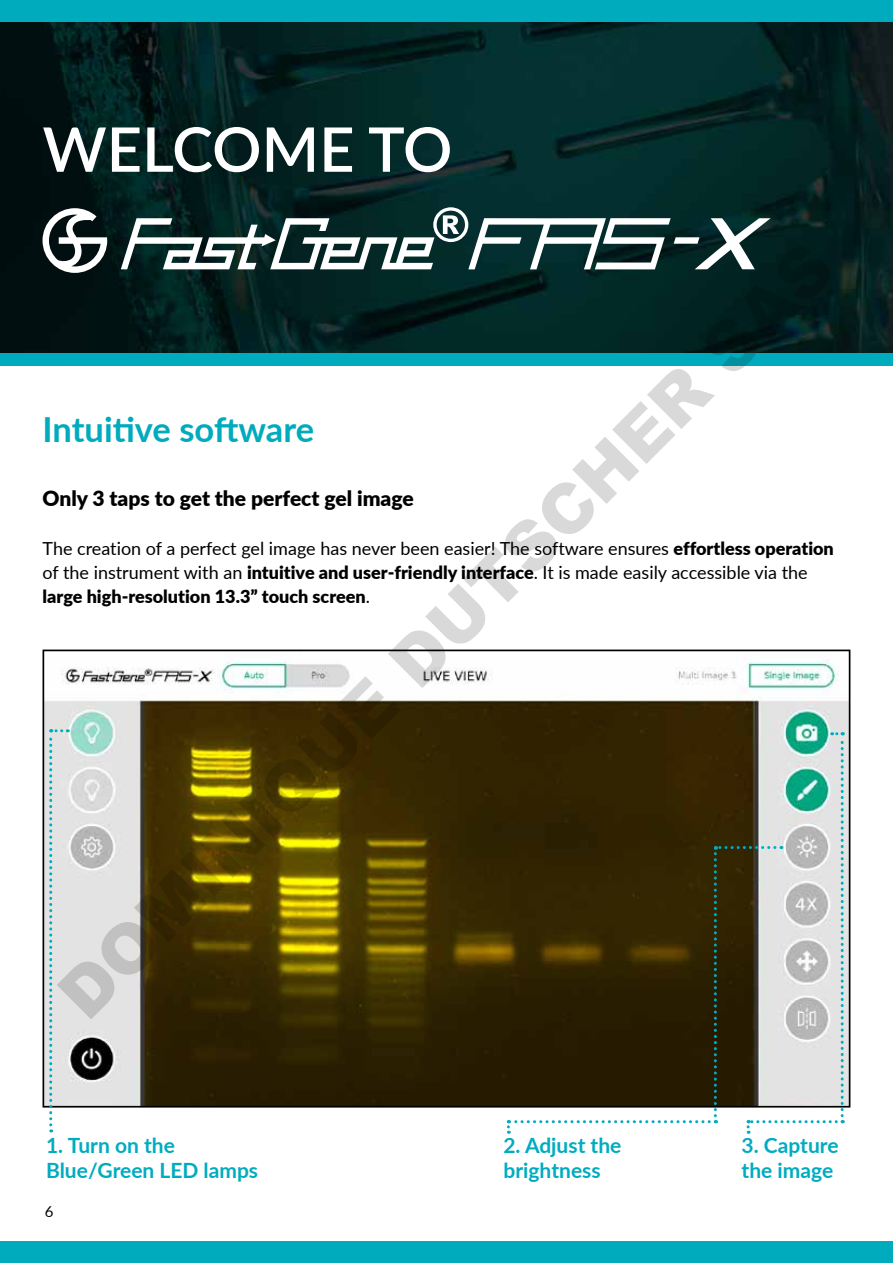
<style>
.page{position:relative;width:893px;height:1263px;background:#fff}
.page>*{position:absolute;margin:0;border:0;box-sizing:border-box;transform-origin:0 0}
.t1{font:900 67.95px "Arial";color:rgb(0 0 0/.15)}
.t2{font:600 61.5px "Lato";color:#fff}
.t3{font:700 34.5px "Lato";letter-spacing:-.005em;color:#00abbe}
.t4{font:700 21px/25.2px "Lato";color:#00acc0}
.t5{font:900 21px "Lato";color:#000}
.t6{font:18px/24px "Lato";color:#000}
.t7{font:15px "Lato";color:#000}
.s1{font-weight:900}
</style>
<div class="page">
<div style="left:0;top:0;width:893px;height:21px;background:#00abbe"></div>
<div style="left:0;top:1242px;width:893px;height:21px;background:#00abbe"></div>
<img style="left:0;top:22px;width:893px;height:331px">
<div style="left:0;top:353px;width:893px;height:13px;background:#00abbe"></div>
<img style="left:46px;top:660px;width:801px;height:444px">
<svg style="left:49px;top:729px;width:19px;height:403px;background:#d5e0e1"></svg>
<svg style="left:507px;top:732px;width:337px;height:402px;background:#615b45"></svg>
<svg style="left:43px;top:208px;width:64px;height:65px"></svg>
<svg style="left:121px;top:207px;width:650px;height:62px"></svg>
<h2 class="t2" style="left:43px;top:105px;width:411px">WELCOME TO</h2>
<h1 class="t1" style="left:35px;top:971px;width:1063px;rotate:-45deg">DOMINIQUE DUTSCHER SAS</h1>
<h3 class="t3" style="left:43px;top:404px;width:273px">Intuitive software</h3>
<p class="t5" style="left:43px;top:482px;width:373px">Only 3 taps to get the perfect gel image</p>
<p class="t6" style="left:43px;top:536px;width:793px">The creation of a perfect gel image has never been easier! The software ensures <span class="s1">effortless operation </span>of the instrument with an <span class="s1">intuitive and user-friendly interface</span>. It is made easily accessible via the <span class="s1">large high-resolution 13.3” touch screen</span>.</p>
<p class="t4" style="left:46px;top:1131px;width:214px">1. Turn on the<br>Blue/Green LED lamps</p>
<p class="t4" style="left:503px;top:1131px;width:120px">2. Adjust the brightness</p>
<p class="t4" style="left:742px;top:1131px;width:98px">3. Capture the image</p>
<p class="t7" style="left:45px;top:1201px;width:10px">6</p>
</div>
